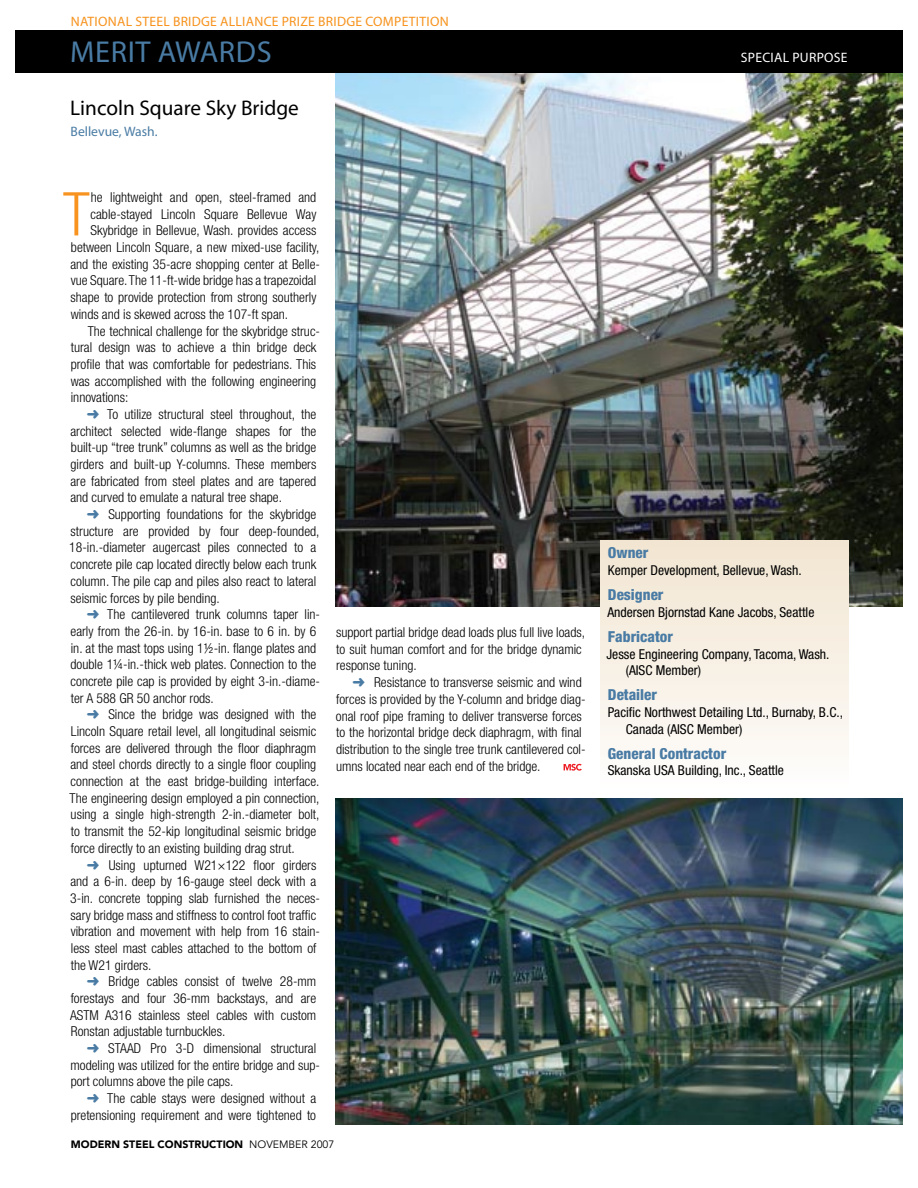
<style>
.page{position:relative;width:918px;height:1188px;background:#fff}
.page>*{position:absolute;margin:0;border:0;box-sizing:border-box;transform-origin:0 0}
.t1{font:300 condensed 60.45px "Helvetica Neue LT";color:#f7931e}
.t2{font:30.3px "Myriad Pro";letter-spacing:.02em;color:#497ba4}
.t3{font:21.3px "Myriad Pro";color:#000}
.t4{font:800 condensed 15.15px "Helvetica Neue LT";color:#497ba4}
.t5{font:300 condensed 13.65px/16.6px "Helvetica Neue LT";color:#000}
.t6{font:condensed 13.65px/16.6px "Helvetica Neue LT";color:#000}
.t7{font:13.65px "Myriad Pro";letter-spacing:.02em;color:#f7931e}
.t8{font:13.65px "Myriad Pro";color:#497ba4}
.t9{font:13.65px "Myriad Pro";letter-spacing:.02em;color:#fff}
.t10{font:900 10.65px "Avenir LT Std";color:#000}
.s1{font-weight:400}
</style>
<div class="page">
<img style="left:335px;top:73px;width:568px;height:534px">
<div style="left:15px;top:30px;width:888px;height:43px;background:#000"></div>
<img style="left:335px;top:799px;width:568px;height:325px">
<div style="left:601px;top:540px;width:247px;height:248px;background:linear-gradient(to bottom,#f2e5d1,#fefdfb)"></div>
<svg style="left:564px;top:764px;width:18px;height:7px"></svg>
<p class="t7" style="left:71px;top:16px;width:380px">NATIONAL STEEL BRIDGE ALLIANCE PRIZE BRIDGE COMPETITION</p>
<h2 class="t2" style="left:70px;top:40px;width:203px">MERIT AWARDS</h2>
<h3 class="t3" style="left:70px;top:100px;width:230px">Lincoln Square Sky Bridge</h3>
<p class="t8" style="left:71px;top:126px;width:89px">Bellevue, Wash.</p>
<h1 class="t1" style="left:63px;top:193px;width:28px">T</h1>
<p class="t5" style="left:91px;top:190px;width:227px">he lightweight and open, steel-framed and</p>
<p class="t5" style="left:91px;top:207px;width:227px">cable-stayed Lincoln Square Bellevue Way</p>
<p class="t5" style="left:91px;top:223px;width:227px">Skybridge in Bellevue, Wash. provides access</p>
<p class="t5" style="left:71px;top:240px;width:250px">between Lincoln Square, a new mixed-use facility,</p>
<p class="t5" style="left:70px;top:257px;width:251px">and the existing 35-acre shopping center at Belle-</p>
<p class="t5" style="left:71px;top:274px;width:247px">vue Square. The 11-ft-wide bridge has a trapezoidal</p>
<p class="t5" style="left:71px;top:290px;width:247px">shape to provide protection from strong southerly</p>
<p class="t5" style="left:71px;top:307px;width:219px">winds and is skewed across the 107-ft span.</p>
<p class="t5" style="left:88px;top:324px;width:234px">The technical challenge for the skybridge struc-</p>
<p class="t5" style="left:71px;top:340px;width:247px">tural design was to achieve a thin bridge deck</p>
<p class="t5" style="left:71px;top:357px;width:247px">profile that was comfortable for pedestrians. This</p>
<p class="t5" style="left:71px;top:374px;width:247px">was accomplished with the following engineering</p>
<p class="t5" style="left:71px;top:390px;width:59px">innovations:</p>
<p class="t5" style="left:107px;top:407px;width:210px">To utilize structural steel throughout, the</p>
<p class="t5" style="left:70px;top:424px;width:247px">architect selected wide-flange shapes for the</p>
<p class="t5" style="left:71px;top:440px;width:247px">built-up “tree trunk” columns as well as the bridge</p>
<p class="t5" style="left:71px;top:457px;width:247px">girders and built-up Y-columns. These members</p>
<p class="t5" style="left:70px;top:474px;width:247px">are fabricated from steel plates and are tapered</p>
<p class="t5" style="left:70px;top:490px;width:213px">and curved to emulate a natural tree shape.</p>
<p class="t5" style="left:108px;top:507px;width:209px">Supporting foundations for the skybridge</p>
<p class="t5" style="left:71px;top:524px;width:250px">structure are provided by four deep-founded,</p>
<p class="t5" style="left:69px;top:540px;width:249px">18-in.-diameter augercast piles connected to a</p>
<p class="t5" style="left:71px;top:557px;width:247px">concrete pile cap located directly below each trunk</p>
<p class="t5" style="left:71px;top:574px;width:247px">column. The pile cap and piles also react to lateral</p>
<p class="t5" style="left:71px;top:591px;width:151px">seismic forces by pile bending.</p>
<p class="t5" style="left:107px;top:607px;width:214px">The cantilevered trunk columns taper lin-</p>
<p class="t5" style="left:71px;top:624px;width:247px">early from the 26-in. by 16-in. base to 6 in. by 6</p>
<p class="t5" style="left:71px;top:641px;width:247px">in. at the mast tops using 1½-in. flange plates and</p>
<p class="t5" style="left:71px;top:657px;width:247px">double 1¼-in.-thick web plates. Connection to the</p>
<p class="t5" style="left:71px;top:674px;width:251px">concrete pile cap is provided by eight 3-in.-diame-</p>
<p class="t5" style="left:71px;top:691px;width:145px">ter A 588 GR 50 anchor rods.</p>
<p class="t5" style="left:108px;top:707px;width:209px">Since the bridge was designed with the</p>
<p class="t5" style="left:71px;top:724px;width:247px">Lincoln Square retail level, all longitudinal seismic</p>
<p class="t5" style="left:71px;top:741px;width:247px">forces are delivered through the floor diaphragm</p>
<p class="t5" style="left:70px;top:757px;width:247px">and steel chords directly to a single floor coupling</p>
<p class="t5" style="left:71px;top:774px;width:250px">connection at the east bridge-building interface.</p>
<p class="t5" style="left:70px;top:791px;width:251px">The engineering design employed a pin connection,</p>
<p class="t5" style="left:71px;top:807px;width:250px">using a single high-strength 2-in.-diameter bolt,</p>
<p class="t5" style="left:71px;top:824px;width:247px">to transmit the 52-kip longitudinal seismic bridge</p>
<p class="t5" style="left:71px;top:841px;width:226px">force directly to an existing building drag strut.</p>
<p class="t5" style="left:109px;top:858px;width:209px">Using upturned W21×122 floor girders</p>
<p class="t5" style="left:70px;top:874px;width:247px">and a 6-in. deep by 16-gauge steel deck with a</p>
<p class="t5" style="left:70px;top:891px;width:251px">3-in. concrete topping slab furnished the neces-</p>
<p class="t5" style="left:71px;top:908px;width:247px">sary bridge mass and stiffness to control foot traffic</p>
<p class="t5" style="left:71px;top:924px;width:251px">vibration and movement with help from 16 stain-</p>
<p class="t5" style="left:71px;top:941px;width:247px">less steel mast cables attached to the bottom of</p>
<p class="t5" style="left:71px;top:958px;width:82px">the W21 girders.</p>
<p class="t5" style="left:109px;top:974px;width:209px">Bridge cables consist of twelve 28-mm</p>
<p class="t5" style="left:71px;top:991px;width:247px">forestays and four 36-mm backstays, and are</p>
<p class="t5" style="left:70px;top:1008px;width:248px">ASTM A316 stainless steel cables with custom</p>
<p class="t5" style="left:71px;top:1024px;width:156px">Ronstan adjustable turnbuckles.</p>
<p class="t5" style="left:108px;top:1041px;width:209px">STAAD Pro 3-D dimensional structural</p>
<p class="t5" style="left:71px;top:1058px;width:251px">modeling was utilized for the entire bridge and sup-</p>
<p class="t5" style="left:71px;top:1074px;width:164px">port columns above the pile caps.</p>
<p class="t5" style="left:107px;top:1091px;width:211px">The cable stays were designed without a</p>
<p class="t5" style="left:71px;top:1108px;width:247px">pretensioning requirement and were tightened to</p>
<p class="t5" style="left:336px;top:625px;width:250px">support partial bridge dead loads plus full live loads, to suit human comfort and for the bridge dynamic response tuning.</p>
<p class="t5" style="left:336px;top:675px;width:251px;text-indent:38px">Resistance to transverse seismic and wind forces is provided by the Y-column and bridge diag&shy;onal roof pipe framing to deliver transverse forces to the horizontal bridge deck diaphragm, with final distribution to the single tree trunk cantilevered col&shy;umns located near each end of the bridge.</p>
<p class="t10" style="left:71px;top:1138px;width:265px">MODERN STEEL CONSTRUCTION <span class="s1">NOVEMBER 2007</span></p>
<p class="t9" style="left:741px;top:52px;width:108px">SPECIAL PURPOSE</p>
<p class="t4" style="left:608px;top:544px;width:42px">Owner</p>
<p class="t6" style="left:608px;top:563px;width:195px">Kemper Development, Bellevue, Wash.</p>
<p class="t4" style="left:608px;top:586px;width:57px">Designer</p>
<p class="t6" style="left:607px;top:605px;width:209px">Andersen Bjornstad Kane Jacobs, Seattle</p>
<p class="t4" style="left:608px;top:628px;width:67px">Fabricator</p>
<p class="t6" style="left:626px;top:647px;width:205px;text-indent:-19px">Jesse Engineering Company, Tacoma, Wash. (AISC Member)</p>
<p class="t4" style="left:608px;top:686px;width:51px">Detailer</p>
<p class="t6" style="left:626px;top:705px;width:219px;text-indent:-18px">Pacific Northwest Detailing Ltd., Burnaby, B.C.,<br>Canada (AISC Member)</p>
<p class="t4" style="left:608px;top:745px;width:120px">General Contractor</p>
<p class="t6" style="left:608px;top:763px;width:178px">Skanska USA Building, Inc., Seattle</p>
</div>
